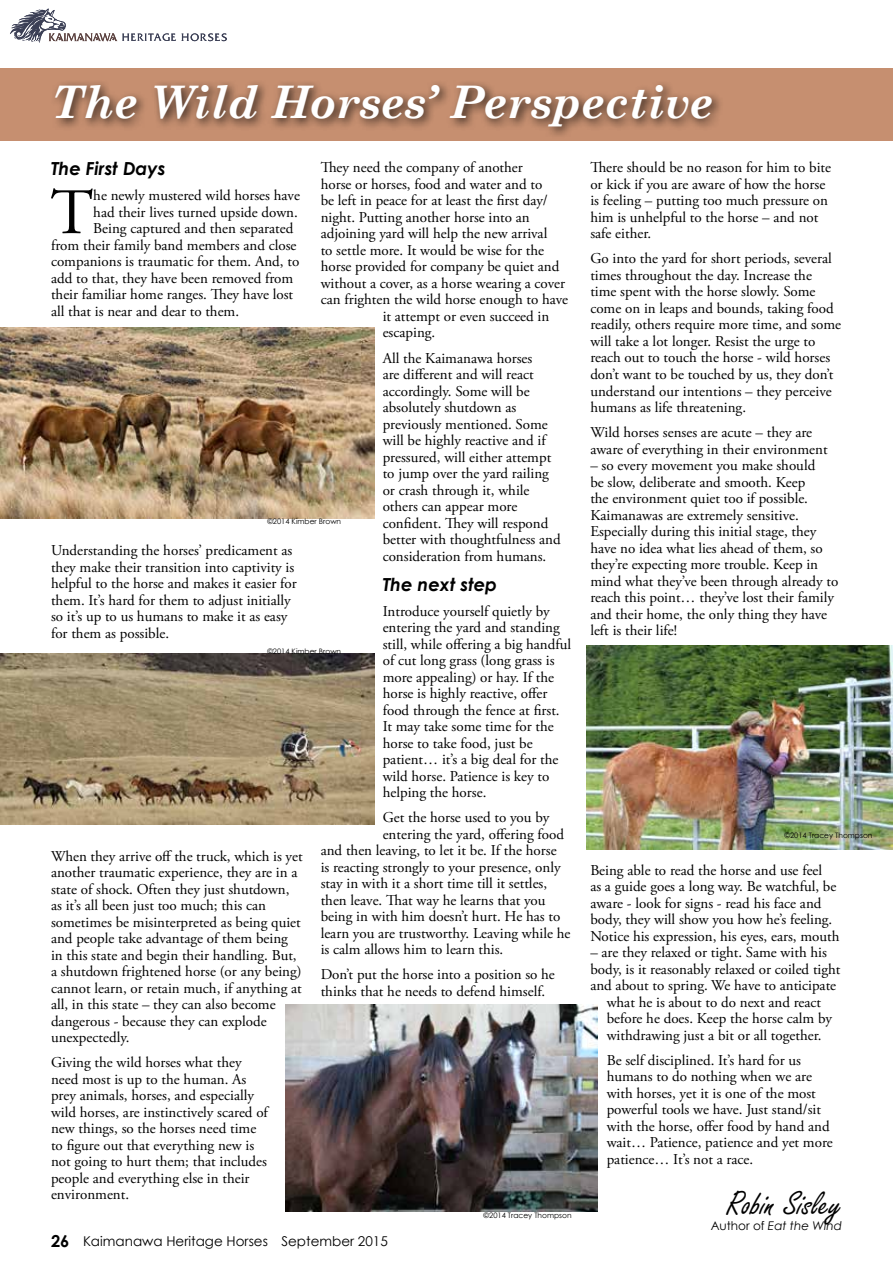
<style>
.page{position:relative;width:893px;height:1263px;background:#fff}
.page>*{position:absolute;margin:0;border:0;box-sizing:border-box;transform-origin:0 0}
.t1{font:64.8px "Adobe Garamond Pro";color:#000}
.t2{font:italic 700 45px "Century Schoolbook";color:#fff}
.t3{font:36px "Freestyle Script";color:#000}
.t4{font:italic 700 18px "Century Gothic";color:#000}
.t5{font:15px/16.5px "Adobe Garamond Pro";color:#000}
.t6{font:13.5px "Century Gothic";color:#000}
.t7{font:italic 12px "Century Gothic";color:#000}
.t8{font:7.5px "Century Gothic";color:#000}
.s1{font-style:normal}
.s2{font-weight:700;font-size:16.5px}
</style>
<div class="page">
<svg style="left:10px;top:9px;width:217px;height:34px"></svg>
<div style="left:0;top:68px;width:893px;height:72px;background:#c68f70"></div>
<div style="left:50px;top:80px;width:674px;height:58px;background:#000;opacity:.75"></div>
<img style="left:0;top:654px;width:374px;height:171px">
<img style="left:0;top:327px;width:374px;height:192px">
<img style="left:587px;top:645px;width:306px;height:204px">
<img style="left:286px;top:1004px;width:311px;height:208px">
<h2 class="t2" style="left:51px;top:68px;width:664px">The Wild Horses’ Perspective</h2>
<p class="t4" style="left:51px;top:155px;width:116px">The First Days</p>
<h1 class="t1" style="left:51px;top:174px;width:44px">T</h1>
<p class="t5" style="left:93px;top:188px;width:208px">he newly mustered wild horses have</p>
<p class="t5" style="left:590px;top:160px;width:242px">There should be no reason for him to bite or kick if you are aware of how the horse is feeling – putting too much pressure on him is unhelpful to the horse – and not safe either.</p>
<p class="t5" style="left:590px;top:251px;width:252px">Go into the yard for short periods, several times throughout the day. Increase the time spent with the horse slowly. Some come on in leaps and bounds, taking food readily, others require more time, and some will take a lot longer. Resist the urge to reach out to touch the horse - wild horses don’t want to be touched by us, they don’t understand our intentions – they perceive humans as life threatening.</p>
<p class="t5" style="left:590px;top:424px;width:239px">Wild horses senses are acute – they are aware of everything in their environment</p>
<p class="t5" style="left:590px;top:457px;width:250px">– so every movement you make should<br>be slow, deliberate and smooth. Keep<br>the environment quiet too if possible.<br>Kaimanawas are extremely sensitive.<br>Especially during this initial stage, they have no idea what lies ahead of them, so they’re expecting more trouble. Keep in mind what they’ve been through already to reach this point… they’ve lost their family and their home, the only thing they have left is their life!</p>
<p class="t5" style="left:321px;top:160px;width:204px">They need the company of another</p>
<p class="t5" style="left:321px;top:176px;width:223px">horse or horses, food and water and to</p>
<p class="t5" style="left:321px;top:193px;width:229px">be left in peace for at least the first day/</p>
<p class="t5" style="left:321px;top:209px;width:211px">night. Putting another horse into an</p>
<p class="t5" style="left:321px;top:226px;width:228px">adjoining yard will help the new arrival</p>
<p class="t5" style="left:321px;top:242px;width:225px">to settle more. It would be wise for the</p>
<p class="t5" style="left:321px;top:259px;width:240px">horse provided for company be quiet and</p>
<p class="t5" style="left:321px;top:275px;width:246px">without a cover, as a horse wearing a cover</p>
<p class="t5" style="left:321px;top:292px;width:249px">can frighten the wild horse enough to have</p>
<p class="t5" style="left:383px;top:308px;width:168px">it attempt or even succeed in</p>
<p class="t5" style="left:383px;top:325px;width:54px">escaping.</p>
<p class="t5" style="left:383px;top:350px;width:180px">All the Kaimanawa horses<br>are different and will react accordingly. Some will be absolutely shutdown as previously mentioned. Some will be highly reactive and if pressured, will either attempt to jump over the yard railing or crash through it, while others can appear more confident. They will respond better with thoughtfulness and consideration from humans.</p>
<p class="t4" style="left:383px;top:570px;width:116px">The next step</p>
<p class="t5" style="left:383px;top:603px;width:190px">Introduce yourself quietly by entering the yard and standing still, while offering a big handful of cut long grass (long grass is more appealing) or hay. If the horse is highly reactive, offer food through the fence at first.<br>It may take some time for the horse to take food, just be patient… it’s a big deal for the wild horse. Patience is key to helping the horse.</p>
<p class="t5" style="left:383px;top:810px;width:168px">Get the horse used to you by</p>
<p class="t5" style="left:383px;top:826px;width:183px">entering the yard, offering food</p>
<p class="t5" style="left:321px;top:843px;width:237px">and then leaving, to let it be. If the horse</p>
<p class="t5" style="left:321px;top:859px;width:242px">is reacting strongly to your presence, only</p>
<p class="t5" style="left:321px;top:876px;width:228px">stay in with it a short time till it settles,</p>
<p class="t5" style="left:321px;top:892px;width:226px">then leave. That way he learns that you</p>
<p class="t5" style="left:321px;top:909px;width:241px">being in with him doesn’t hurt. He has to</p>
<p class="t5" style="left:321px;top:925px;width:251px">learn you are trustworthy. Leaving while he</p>
<p class="t5" style="left:321px;top:942px;width:184px">is calm allows him to learn this.</p>
<p class="t5" style="left:321px;top:967px;width:236px">Don’t put the horse into a position so he thinks that he needs to defend himself.</p>
<p class="t5" style="left:93px;top:204px;width:206px">had their lives turned upside down.</p>
<p class="t5" style="left:93px;top:221px;width:202px">Being captured and then separated</p>
<p class="t5" style="left:51px;top:237px;width:247px">from their family band members and close</p>
<p class="t5" style="left:51px;top:254px;width:250px">companions is traumatic for them. And, to</p>
<p class="t5" style="left:51px;top:270px;width:244px">add to that, they have been removed from</p>
<p class="t5" style="left:51px;top:287px;width:244px">their familiar home ranges. They have lost</p>
<p class="t5" style="left:51px;top:303px;width:190px">all that is near and dear to them.</p>
<p class="t8" style="left:267px;top:516px;width:75px">©2014 Kimber Brown</p>
<p class="t5" style="left:51px;top:543px;width:247px">Understanding the horses’ predicament as they make their transition into captivity is helpful to the horse and makes it easier for them. It’s hard for them to adjust initially so it’s up to us humans to make it as easy for them as possible.</p>
<p class="t8" style="left:267px;top:646px;width:75px">©2014 Kimber Brown</p>
<p class="t8" style="left:784px;top:830px;width:89px">©2014 Tracey Thompson</p>
<p class="t5" style="left:51px;top:848px;width:253px">When they arrive off the truck, which is yet another traumatic experience, they are in a state of shock. Often they just shutdown, as it’s all been just too much; this can sometimes be misinterpreted as being quiet and people take advantage of them being in this state and begin their handling. But, a shutdown frightened horse (or any being) cannot learn, or retain much, if anything at all, in this state – they can also become dangerous - because they can explode unexpectedly.</p>
<p class="t5" style="left:51px;top:1055px;width:218px">Giving the wild horses what they need most is up to the human. As prey animals, horses, and especially wild horses, are instinctively scared of new things, so the horses need time to figure out that everything new is not going to hurt them; that includes people and everything else in their environment.</p>
<p class="t5" style="left:590px;top:862px;width:251px">Being able to read the horse and use feel<br>as a guide goes a long way. Be watchful, be aware - look for signs - read his face and body, they will show you how he’s feeling.<br>Notice his expression, his eyes, ears, mouth</p>
<p class="t5" style="left:590px;top:944px;width:238px">– are they relaxed or tight. Same with his</p>
<p class="t5" style="left:590px;top:961px;width:252px">body, is it reasonably relaxed or coiled tight</p>
<p class="t5" style="left:590px;top:977px;width:247px">and about to spring. We have to anticipate</p>
<p class="t5" style="left:607px;top:994px;width:216px">what he is about to do next and react</p>
<p class="t5" style="left:607px;top:1010px;width:227px">before he does. Keep the horse calm by</p>
<p class="t5" style="left:607px;top:1027px;width:216px">withdrawing just a bit or all together.</p>
<p class="t5" style="left:607px;top:1052px;width:228px">Be self disciplined. It’s hard for us humans to do nothing when we are with horses, yet it is one of the most powerful tools we have. Just stand/sit with the horse, offer food by hand and wait… Patience, patience and yet more patience… It’s not a race.</p>
<h3 class="t3" style="left:727px;top:1185px;width:117px">Robin Sisley</h3>
<p class="t7" style="left:711px;top:1217px;width:133px"><span class="s1">Author of</span> Eat the Wind</p>
<p class="t8" style="left:484px;top:1209px;width:89px">©2014 Tracey Thompson</p>
<p class="t6" style="left:51px;top:1231px;width:338px"><span class="s2">26</span> Kaimanawa Heritage Horses September 2015</p>
</div>
